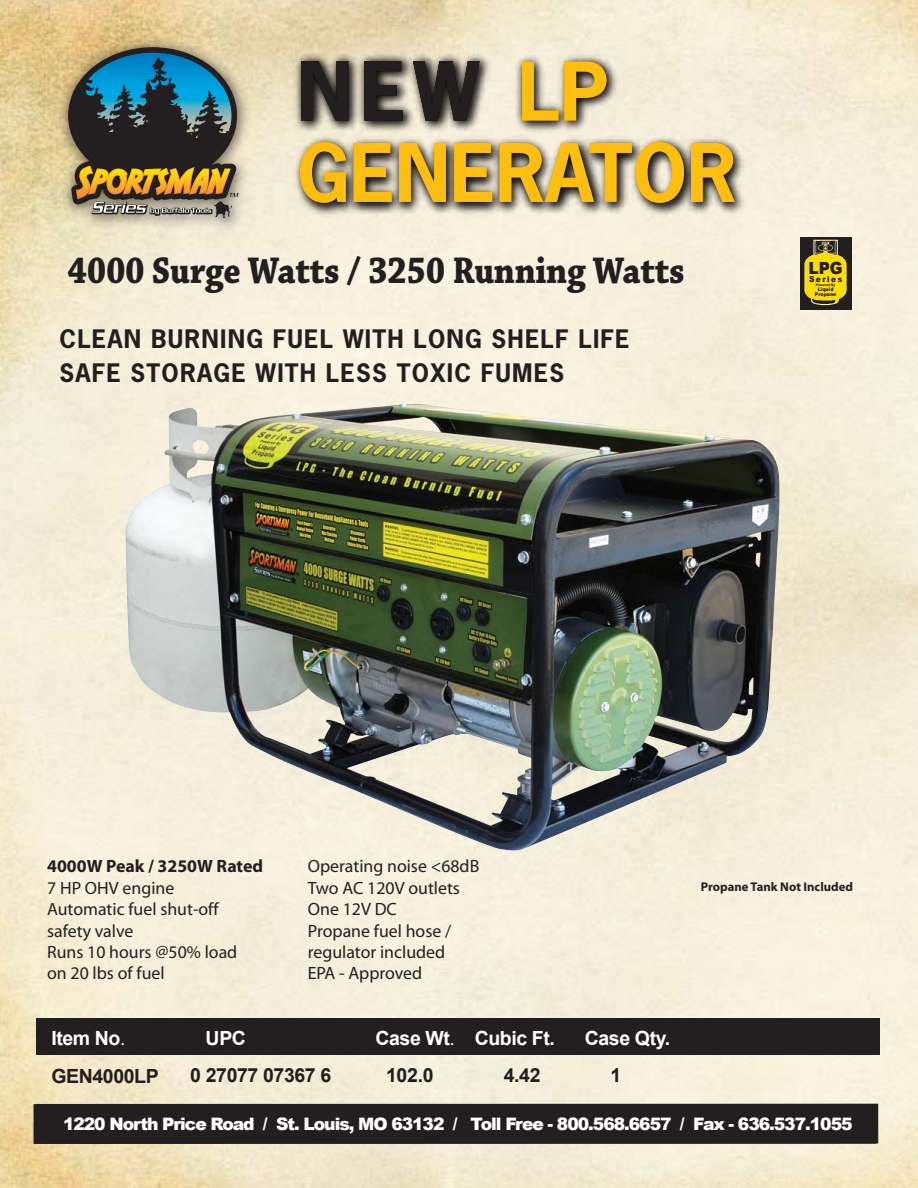
<style>
.page{position:relative;width:918px;height:1188px;background:#fff}
.page>*{position:absolute;margin:0;border:0;box-sizing:border-box;transform-origin:0 0}
.t1{font:700 76.35px "News Gothic Std";color:#231f20}
.t2{font:700 75.75px "News Gothic Std";color:#febe10}
.t3{font:700 39.15px "Chaparral Pro";letter-spacing:-.01em;color:#231f20;scale:.89 1}
.t4{font:700 24px/33.8px "News Gothic Std";letter-spacing:.05em;color:#231f20}
.t5{font:700 19.5px "Arial";letter-spacing:-.02em;color:#fff}
.t6{font:700 19.5px "Arial";letter-spacing:-.02em;color:#231f20}
.t7{font:17.85px/21.5px "Myriad";color:#231f20}
.t8{font:700 17.85px "Myriad";color:#231f20}
.t9{font:900 17.1px "Arial";letter-spacing:-.06em;color:#fff}
.t10{font:900 16.8px "Arial";color:#231f20;scale:.92 1}
.t11{font:700 12.75px "Myriad";color:#231f20}
.t12{font:900 8.1px "Arial";letter-spacing:.2em;color:#231f20;scale:.92 1}
.t13{font:900 5.1px/4.9px "Arial";color:#231f20;text-align:center;scale:.92 1}
.t14{font:900 3.3px "Arial";color:#231f20;scale:.92 1}
.s1{font-size:75.75px;color:#febe10}
.s2{font-weight:400}
</style>
<div class="page">
<img style="left:0;top:0;width:918px;height:1188px">
<img style="left:47px;top:23px;width:249px;height:226px">
<svg style="left:69px;top:58px;width:170px;height:173px"></svg>
<img style="left:285px;top:46px;width:471px;height:194px">
<div style="left:800px;top:237px;width:52px;height:72px;background:#231f20"></div>
<img style="left:804px;top:240px;width:43px;height:65px">
<div style="left:35px;top:1104px;width:843px;height:40px;background:#231f20"></div>
<div style="left:36px;top:1019px;width:844px;height:36px;background:#231f20"></div>
<img style="left:126px;top:416px;width:652px;height:436px">
<h1 class="t1" style="left:297px;top:41px;width:313px">NEW <span class="s1">LP</span></h1>
<h2 class="t2" style="left:297px;top:123px;width:441px">GENERATOR</h2>
<h3 class="t3" style="left:68px;top:248px;width:695px">4000 Surge Watts / 3250 Running Watts</h3>
<h3 class="t4" style="left:59px;top:322px;width:572px">CLEAN BURNING FUEL WITH LONG SHELF LIFE<br>SAFE STORAGE WITH LESS TOXIC FUMES</h3>
<p class="t10" style="left:809px;top:256px;width:39px">LPG</p>
<p class="t12" style="left:809px;top:273px;width:38px">Series</p>
<p class="t14" style="left:816px;top:283px;width:23px">Powered By</p>
<p class="t13" style="left:815px;top:287px;width:25px">Liquid<br>Propane</p>
<p class="t8" style="left:47px;top:857px;width:217px">4000W Peak / 3250W Rated</p>
<p class="t7" style="left:47px;top:878px;width:192px">7 HP OHV engine<br>Automatic fuel shut-off safety valve<br>Runs 10 hours @50% load on 20 lbs of fuel</p>
<p class="t7" style="left:308px;top:856px;width:173px">Operating noise &lt;68dB<br>Two AC 120V outlets<br>One 12V DC<br>Propane fuel hose / regulator included<br>EPA - Approved</p>
<p class="t5" style="left:51px;top:1025px;width:76px">Item No<span class="s2">.</span></p>
<p class="t5" style="left:206px;top:1025px;width:42px">UPC</p>
<p class="t5" style="left:375px;top:1025px;width:181px">Case Wt<span class="s2">.</span> Cubic Ft.</p>
<p class="t5" style="left:585px;top:1025px;width:87px">Case Qty.</p>
<p class="t6" style="left:51px;top:1064px;width:109px">GEN4000LP</p>
<p class="t6" style="left:190px;top:1063px;width:142px">0 27077 07367 6</p>
<p class="t6" style="left:386px;top:1063px;width:49px">102.0</p>
<p class="t6" style="left:504px;top:1063px;width:38px">4.42</p>
<p class="t6" style="left:611px;top:1063px;width:12px">1</p>
<p class="t11" style="left:701px;top:880px;width:154px">Propane Tank Not Included</p>
<p class="t9" style="left:63px;top:1112px;width:791px">1220 North Price Road / St. Louis, MO 63132 / Toll Free - 800.568.6657 / Fax - 636.537.1055</p>
</div>
